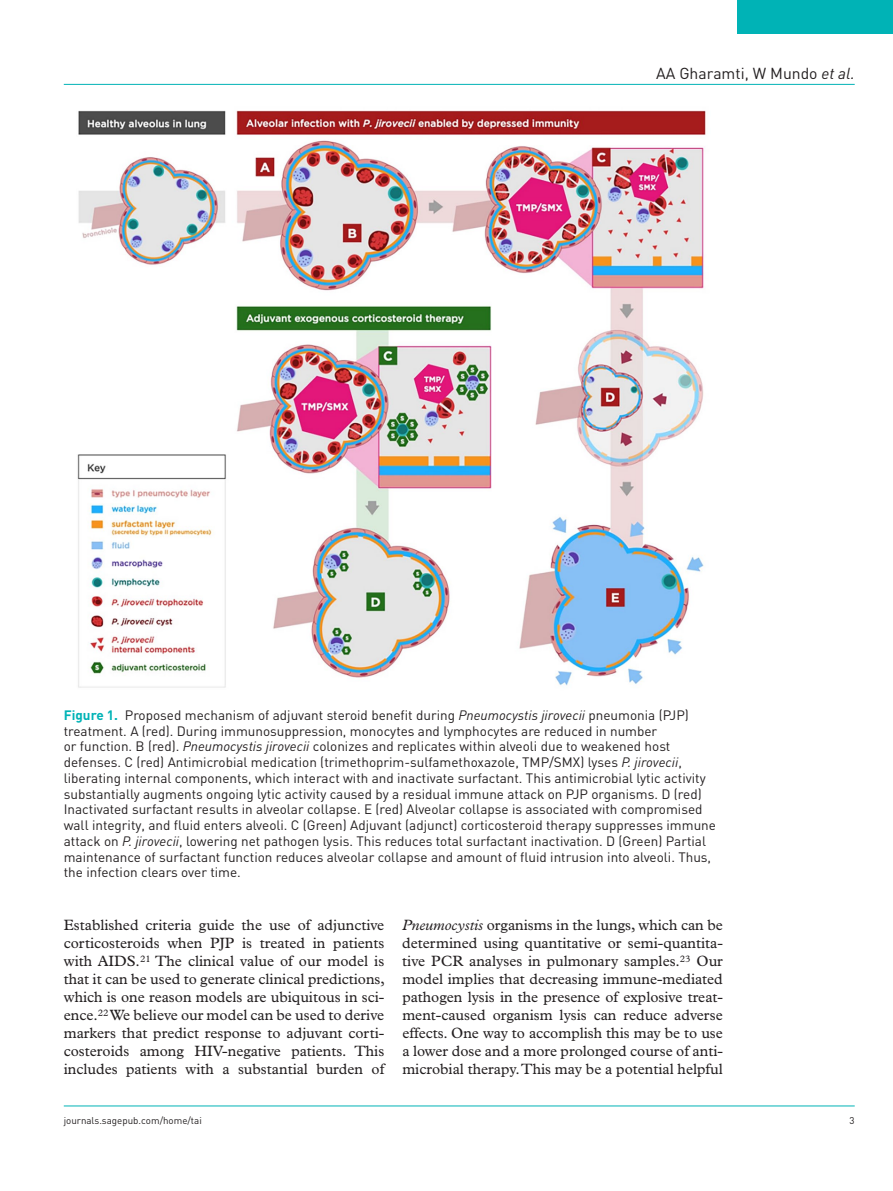
<style>
.page{position:relative;width:893px;height:1191px;background:#fff}
.page>*{position:absolute;margin:0;border:0;box-sizing:border-box;transform-origin:0 0}
.t1{font:15.75px "DIN";color:#231f20}
.t2{font:15px/18px "Plantin Std";color:#231f20;text-align:justify}
.t3{font:13.5px/15.8px "DIN";color:#231f20}
.t4{font:9.75px "DIN";color:#231f20}
.s1{font-style:italic}
.s2{font-weight:700;color:#00b3b6}
</style>
<div class="page">
<hr style="left:64px;top:84px;width:791px;height:1px;background:#00b3b6">
<hr style="left:64px;top:1105px;width:791px;height:1px;background:#00b3b6">
<div style="left:738px;top:0;width:155px;height:34px;background:#00b3b6"></div>
<img style="left:77px;top:110px;width:629px;height:578px">
<p class="t1" style="left:656px;top:63px;width:200px">AA Gharamti, W Mundo <span class="s1">et al.</span></p>
<p class="t3" style="left:64px;top:706px;width:654px"><span class="s2">Figure 1.</span> Proposed mechanism of adjuvant steroid benefit during <span class="s1">Pneumocystis jirovecii</span> pneumonia (PJP) treatment. A (red). During immunosuppression, monocytes and lymphocytes are reduced in number<br>or function. B (red). <span class="s1">Pneumocystis jirovecii</span> colonizes and replicates within alveoli due to weakened host defenses. C (red) Antimicrobial medication (trimethoprim-sulfamethoxazole, TMP/SMX) lyses <span class="s1">P. jirovecii</span>, liberating internal components, which interact with and inactivate surfactant. This antimicrobial lytic activity substantially augments ongoing lytic activity caused by a residual immune attack on PJP organisms. D (red)<br>Inactivated surfactant results in alveolar collapse. E (red) Alveolar collapse is associated with compromised wall integrity, and fluid enters alveoli. C (Green) Adjuvant (adjunct) corticosteroid therapy suppresses immune attack on <span class="s1">P. jirovecii</span>, lowering net pathogen lysis. This reduces total surfactant inactivation. D (Green) Partial maintenance of surfactant function reduces alveolar collapse and amount of fluid intrusion into alveoli. Thus, the infection clears over time.</p>
<p class="t2" style="left:64px;top:916px;width:323px">Established criteria guide the use of adjunctive corticosteroids when PJP is treated in patients with AIDS.<sup>21</sup> The clinical value of our model is that it can be used to generate clinical predictions, which is one reason models are ubiquitous in sci&shy;ence.<sup>22</sup> We believe our model can be used to derive markers that predict response to adjuvant corti&shy;costeroids among HIV-negative patients. This includes patients with a substantial burden of</p>
<p class="t2" style="left:402px;top:916px;width:322px"><span class="s1">Pneumocystis</span> organisms in the lungs, which can be determined using quantitative or semi-quantita&shy;tive PCR analyses in pulmonary samples.<sup>23</sup> Our model implies that decreasing immune-mediated pathogen lysis in the presence of explosive treat&shy;ment-caused organism lysis can reduce adverse effects. One way to accomplish this may be to use a lower dose and a more prolonged course of anti&shy;microbial therapy. This may be a potential helpful</p>
<p class="t4" style="left:64px;top:1114px;width:140px">journals.sagepub.com/home/tai</p>
<p class="t4" style="left:850px;top:1114px;width:7px">3</p>
</div>
